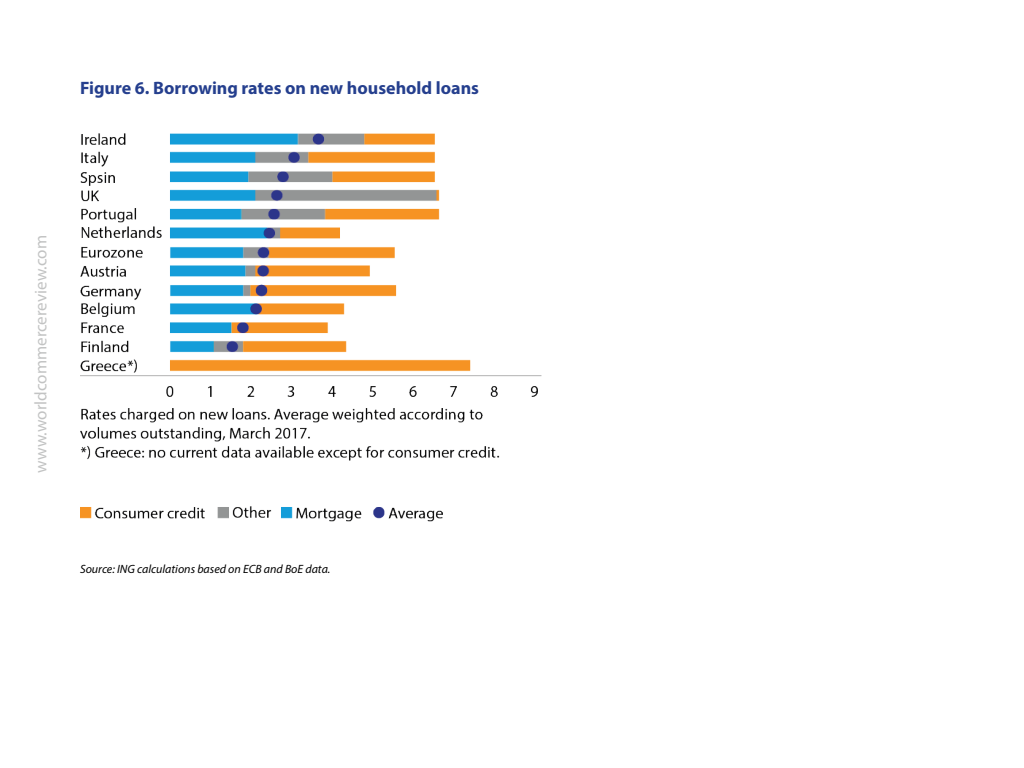
<style>
.page{position:relative;width:1024px;height:768px;background:#fff}
.page>*{position:absolute;margin:0;border:0;box-sizing:border-box;transform-origin:0 0}
.t1{font:700 18px "Myriad Pro";color:#253f8e}
.t2{font:17px "Myriad Pro";color:#c2c3c3}
.t3{font:italic 12px "Myriad Pro";color:#000001}
</style>
<div class="page">
<img style="left:80px;top:133px;width:462px;height:389px">
<h1 class="t1" style="left:80px;top:76px;width:401px">Figure 6. Borrowing rates on new household loans</h1>
<h2 class="t2" style="left:30px;top:473px;width:239px;rotate:-90deg">www.worldcommercereview.com</h2>
<p class="t3" style="left:80px;top:562px;width:252px">Source: ING calculations based on ECB and BoE data.</p>
</div>
